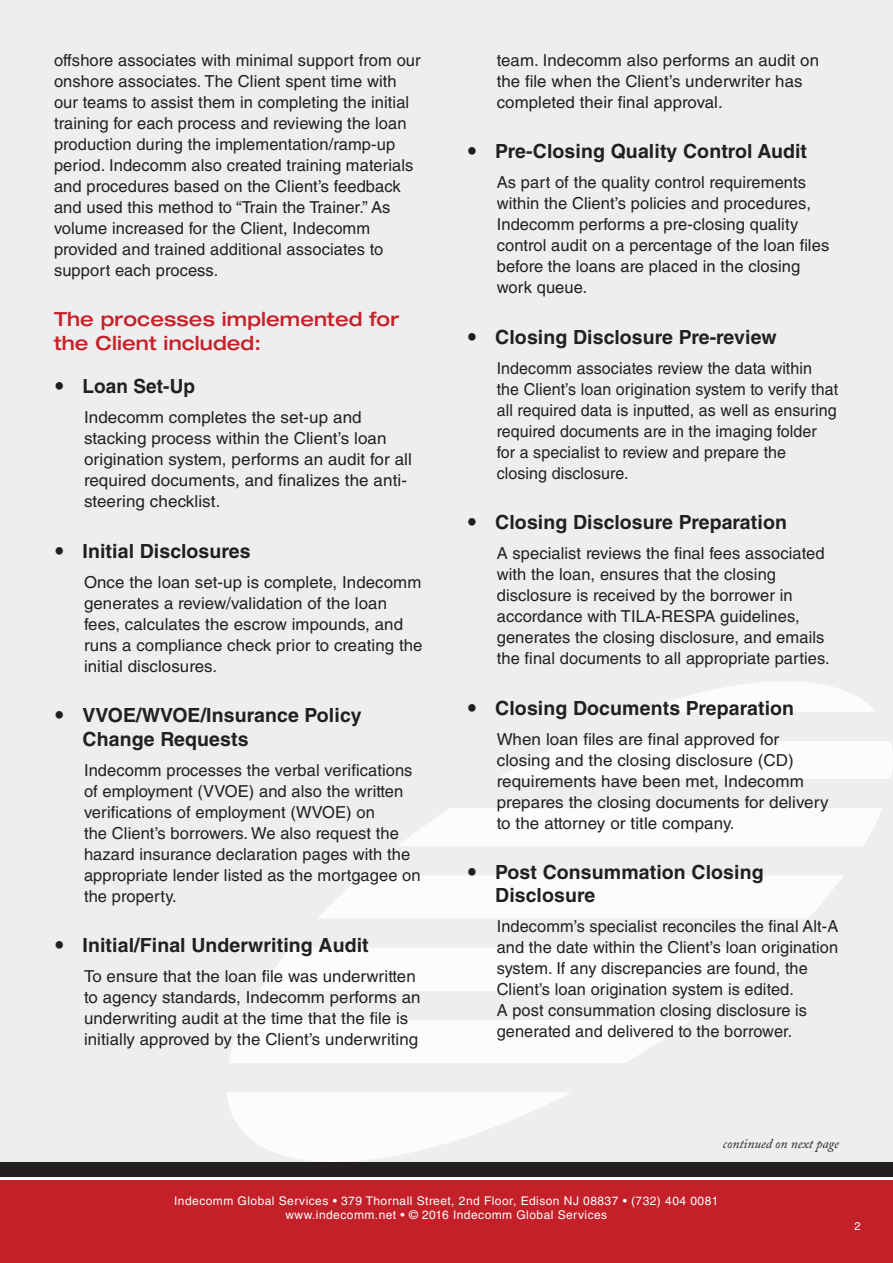
<style>
.page{position:relative;width:893px;height:1263px;background:#edeeef}
.page>*{position:absolute;margin:0;border:0;box-sizing:border-box;transform-origin:0 0}
.t1{font:700 19.5px/23.4px "Helvetica LT Std";letter-spacing:.005em;color:#231f20}
.t2{font:500 expanded 19.5px/23.4px "Helvetica Neue LT Std";letter-spacing:.005em;color:#c62129}
.t3{font:16.5px/21px "Helvetica LT Std";letter-spacing:.005em;color:#231f20}
.t4{font:italic 13.5px "Adobe Caslon Pro";color:#231f20}
.t5{font:12px/14.4px "Helvetica LT Std";letter-spacing:.04em;color:#fff;text-align:center}
.Breakout_Section_Hea{font:11.25px "Helvetica LT Std";color:#fff}
</style>
<div class="page">
<svg style="left:497px;top:741px;width:396px;height:38px"></svg>
<svg style="left:638px;top:682px;width:238px;height:30px"></svg>
<svg style="left:229px;top:1020px;width:461px;height:43px"></svg>
<div style="left:398px;top:808px;width:484px;height:38px;background:#fcfcfc"></div>
<svg style="left:260px;top:948px;width:518px;height:43px"></svg>
<svg style="left:227px;top:1093px;width:342px;height:69px"></svg>
<svg style="left:0;top:1176px;width:893px;height:4px;fill:#fff"></svg>
<div style="left:0;top:1180px;width:893px;height:83px;background:#c42029"></div>
<div style="left:0;top:1162px;width:893px;height:14px;background:#231f20"></div>
<svg style="left:318px;top:876px;width:525px;height:42px"></svg>
<p class="t3" style="left:54px;top:50px;width:368px">offshore associates with minimal support from our onshore associates. The Client spent time with our teams to assist them in completing the initial training for each process and reviewing the loan production during the implementation/ramp-up period. Indecomm also created training materials and procedures based on the Client’s feedback and used this method to “Train the Trainer.” As volume increased for the Client, Indecomm provided and trained additional associates to support each process.</p>
<p class="t2" style="left:54px;top:307px;width:347px">The processes implemented for the Client included:</p>
<p class="t1" style="left:83px;top:374px;width:114px">Loan Set-Up</p>
<p class="t3" style="left:84px;top:407px;width:329px">Indecomm completes the set-up and stacking process within the Client’s loan origination system, performs an audit for all required documents, and finalizes the anti&shy;steering checklist.</p>
<p class="t1" style="left:83px;top:539px;width:170px">Initial Disclosures</p>
<p class="t3" style="left:84px;top:571px;width:340px">Once the loan set-up is complete, Indecomm generates a review/validation of the loan fees, calculates the escrow impounds, and runs a compliance check prior to creating the initial disclosures.</p>
<p class="t1" style="left:83px;top:703px;width:281px">VVOE/WVOE/Insurance Policy<br>Change Requests</p>
<p class="t3" style="left:84px;top:759px;width:338px">Indecomm processes the verbal verifications of employment (VVOE) and also the written verifications of employment (WVOE) on<br>the Client’s borrowers. We also request the hazard insurance declaration pages with the appropriate lender listed as the mortgagee on the property.</p>
<p class="t1" style="left:83px;top:933px;width:288px">Initial/Final Underwriting Audit</p>
<p class="t3" style="left:84px;top:966px;width:338px">To ensure that the loan file was underwritten to agency standards, Indecomm performs an underwriting audit at the time that the file is initially approved by the Client’s underwriting</p>
<p class="t3" style="left:497px;top:50px;width:324px">team. Indecomm also performs an audit on the file when the Client’s underwriter has completed their final approval.</p>
<p class="t1" style="left:495px;top:139px;width:313px">Pre-Closing Quality Control Audit</p>
<p class="t3" style="left:497px;top:172px;width:334px">As part of the quality control requirements within the Client’s policies and procedures, Indecomm performs a pre-closing quality control audit on a percentage of the loan files before the loans are placed in the closing work queue.</p>
<p class="t1" style="left:495px;top:325px;width:283px">Closing Disclosure Pre-review</p>
<p class="t3" style="left:497px;top:357px;width:343px">Indecomm associates review the data within the Client’s loan origination system to verify that all required data is inputted, as well as ensuring required documents are in the imaging folder for a specialist to review and prepare the closing disclosure.</p>
<p class="t1" style="left:495px;top:510px;width:293px">Closing Disclosure Preparation</p>
<p class="t3" style="left:497px;top:543px;width:335px">A specialist reviews the final fees associated with the loan, ensures that the closing disclosure is received by the borrower in accordance with TILA-RESPA guidelines, generates the closing disclosure, and emails the final documents to all appropriate parties.</p>
<p class="t1" style="left:495px;top:696px;width:300px">Closing Documents Preparation</p>
<p class="t3" style="left:497px;top:728px;width:333px">When loan files are final approved for closing and the closing disclosure (CD) requirements have been met, Indecomm prepares the closing documents for delivery to the attorney or title company.</p>
<p class="t1" style="left:495px;top:860px;width:270px">Post Consummation Closing<br>Disclosure</p>
<p class="t3" style="left:497px;top:916px;width:343px">Indecomm’s specialist reconciles the final Alt-A and the date within the Client’s loan origination system. If any discrepancies are found, the Client’s loan origination system is edited.<br>A post consummation closing disclosure is generated and delivered to the borrower.</p>
<p class="t4" style="left:723px;top:1135px;width:118px">continued on next page</p>
<p class="t5" style="left:174px;top:1193px;width:546px">Indecomm Global Services • 379 Thornall Street, 2nd Floor, Edison NJ 08837 • (732) 404 0081 www.indecomm.net • © 2016 Indecomm Global Services</p>
<p class="Breakout_Section_Hea" style="left:854px;top:1219px;width:8px">2</p>
</div>
